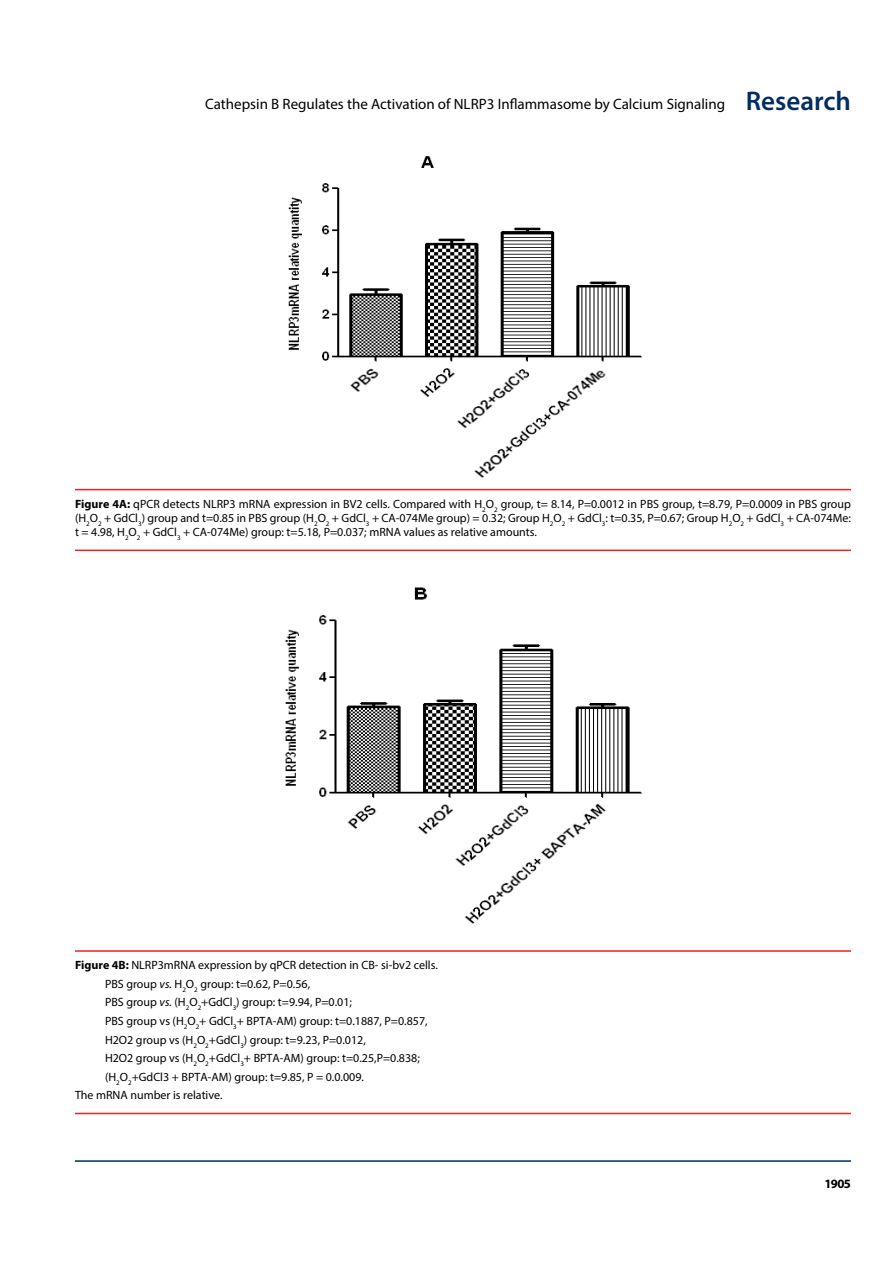
<style>
.page{position:relative;width:893px;height:1263px;background:#fff}
.page>*{position:absolute;margin:0;border:0;box-sizing:border-box;transform-origin:0 0}
.t1{font:15px "Myriad Pro";color:#000}
.t2{font:700 12.75px "Myriad Pro";color:#000}
.t3{font:12px/14.4px "Myriad Pro";color:#000;text-align:justify}
.s1{font-weight:600;font-size:27px;color:#002d62}
.s2{font-weight:700}
.s3{font-style:italic}
</style>
<div class="page">
<hr style="left:75px;top:1160px;width:776px;height:2px;background:#002d62">
<img style="left:288px;top:156px;width:354px;height:322px">
<hr style="left:75px;top:489px;width:776px;height:1px;background:#ed2124">
<hr style="left:75px;top:550px;width:776px;height:1px;background:#ed2124">
<img style="left:285px;top:587px;width:357px;height:337px">
<hr style="left:75px;top:950px;width:776px;height:2px;background:#ed2124">
<hr style="left:75px;top:1113px;width:776px;height:1px;background:#ed2124">
<p class="t1" style="left:205px;top:95px;width:647px">Cathepsin B Regulates the Activation of NLRP3 Inflammasome by Calcium Signaling <span class="s1">Research</span></p>
<p class="t3" style="left:75px;top:496px;width:777px"><span class="s2">Figure 4A:</span> qPCR detects NLRP3 mRNA expression in BV2 cells. Compared with H<sub>2</sub>O<sub>2</sub> group, t= 8.14, P=0.0012 in PBS group, t=8.79, P=0.0009 in PBS group (H<sub>2</sub>O<sub>2</sub> + GdCl<sub>3</sub>) group and t=0.85 in PBS group (H<sub>2</sub>O<sub>2</sub> + GdCl<sub>3</sub> + CA-074Me group) = 0.32; Group H<sub>2</sub>O<sub>2</sub> + GdCl<sub>3</sub>: t=0.35, P=0.67; Group H<sub>2</sub>O<sub>2</sub> + GdCl<sub>3</sub> + CA-074Me: t = 4.98, H<sub>2</sub>O<sub>2</sub> + GdCl<sub>3</sub> + CA-074Me) group: t=5.18, P=0.037; mRNA values as relative amounts.</p>
<p class="t3" style="left:75px;top:957px;width:365px"><span class="s2">Figure 4B:</span> NLRP3mRNA expression by qPCR detection in CB- si-bv2 cells.</p>
<p class="t3" style="left:105px;top:976px;width:207px">PBS group <span class="s3">vs.</span> H<sub>2</sub>O<sub>2</sub> group: t=0.62, P=0.56,</p>
<p class="t3" style="left:105px;top:995px;width:249px">PBS group <span class="s3">vs.</span> (H<sub>2</sub>O<sub>2</sub>+GdCl<sub>3</sub>) group: t=9.94, P=0.01;</p>
<p class="t3" style="left:105px;top:1013px;width:324px">PBS group vs (H<sub>2</sub>O<sub>2</sub>+ GdCl<sub>3</sub>+ BPTA-AM) group: t=0.1887, P=0.857,</p>
<p class="t3" style="left:105px;top:1032px;width:262px">H2O2 group vs (H<sub>2</sub>O<sub>2</sub>+GdCl<sub>3</sub>) group: t=9.23, P=0.012,</p>
<p class="t3" style="left:105px;top:1051px;width:316px">H2O2 group vs (H<sub>2</sub>O<sub>2</sub>+GdCl<sub>3</sub>+ BPTA-AM) group: t=0.25,P=0.838;</p>
<p class="t3" style="left:105px;top:1069px;width:261px">(H<sub>2</sub>O<sub>2</sub>+GdCl3 + BPTA-AM) group: t=9.85, P = 0.0.009.</p>
<p class="t3" style="left:75px;top:1088px;width:149px">The mRNA number is relative.</p>
<p class="t2" style="left:824px;top:1176px;width:28px">1905</p>
</div>
